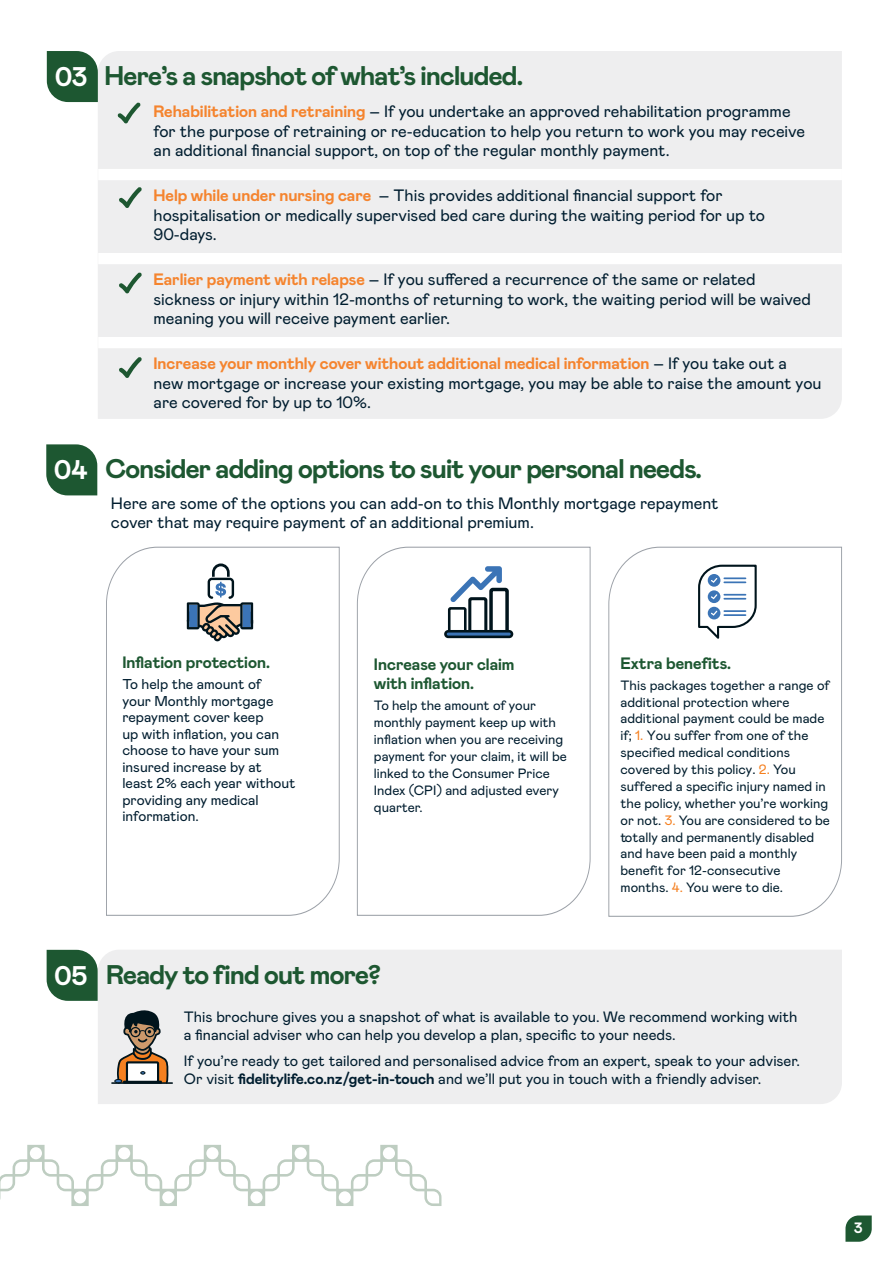
<style>
.page{position:relative;width:893px;height:1263px;background:#fff}
.page>*{position:absolute;margin:0;border:0;box-sizing:border-box;transform-origin:0 0}
.t1{font:700 27px "Mabry Pro";letter-spacing:-.025em;color:#1d5731}
.t2{font:700 27px "Mabry Pro";color:#fff}
.t3{font:16.5px/19.5px "Mabry Pro";color:#001d2f}
.t4{font:700 16.5px/19.5px "Mabry Pro";color:#1d5731}
.t5{font:15px/18px "Mabry Pro";color:#001d2f}
.t6{font:700 15px "Mabry Pro";color:#fff}
.t7{font:14.25px/16.5px "Mabry Pro";color:#001d2f}
.t8{font:13.5px/16.8px "Mabry Pro";color:#001d2d}
.t9{font:13.5px/16.8px "Mabry Pro";color:#001d2f}
.s1{font-weight:700;color:#f5842e}
.s2{color:#f58020}
.s3{color:#fff}
.s4{font-weight:700}
</style>
<div class="page">
<div style="left:98px;top:51px;width:744px;height:368px;background:#eeeeef"></div>
<div style="left:98px;top:950px;width:744px;height:154px;background:#eeeeef"></div>
<svg style="left:845px;top:1215px;width:27px;height:27px"></svg>
<svg style="left:106px;top:546px;width:234px;height:370px"></svg>
<svg style="left:357px;top:546px;width:234px;height:370px"></svg>
<svg style="left:608px;top:546px;width:234px;height:371px"></svg>
<svg style="left:47px;top:950px;width:51px;height:51px"></svg>
<div style="left:98px;top:169px;width:744px;height:11px;background:#fff"></div>
<div style="left:98px;top:253px;width:744px;height:11px;background:#fff"></div>
<div style="left:98px;top:337px;width:744px;height:11px;background:#fff"></div>
<svg style="left:47px;top:51px;width:51px;height:51px"></svg>
<svg style="left:46px;top:444px;width:51px;height:51px"></svg>
<svg style="left:117px;top:102px;width:24px;height:21px"></svg>
<svg style="left:119px;top:187px;width:23px;height:21px"></svg>
<svg style="left:119px;top:272px;width:23px;height:21px"></svg>
<svg style="left:119px;top:357px;width:23px;height:21px"></svg>
<svg style="left:0;top:1145px;width:442px;height:61px"></svg>
<hr style="left:112px;top:1082px;width:60px;height:2px;background:#00141c">
<svg style="left:114px;top:1005px;width:56px;height:82px"></svg>
<svg style="left:187px;top:563px;width:66px;height:78px"></svg>
<div style="left:449px;top:608px;width:16px;height:24px;background:#fff"></div>
<div style="left:448px;top:607px;width:19px;height:26px;border:3px solid #00141c"></div>
<div style="left:470px;top:599px;width:16px;height:33px;background:#fff;border-radius:2px"></div>
<div style="left:468px;top:597px;width:19px;height:36px;border:3px solid #00141c;border-radius:2px"></div>
<div style="left:491px;top:589px;width:16px;height:43px;background:#fff;border-radius:2px"></div>
<div style="left:489px;top:588px;width:20px;height:46px;border:3px solid #00141c;border-radius:2px"></div>
<div style="left:444px;top:630px;width:69px;height:8px;border:3px solid #00141c;border-radius:3px"></div>
<svg style="left:450px;top:566px;width:52px;height:36px"></svg>
<svg style="left:697px;top:564px;width:61px;height:78px"></svg>
<h1 class="t2" style="left:55px;top:57px;width:34px">03</h1>
<h1 class="t2" style="left:54px;top:451px;width:34px">04</h1>
<h1 class="t1" style="left:105px;top:57px;width:420px">Here’s a snapshot of what’s included.</h1>
<p class="t3" style="left:153px;top:101px;width:653px"><span class="s1">Rehabilitation and retraining</span> – If you undertake an approved rehabilitation programme for the purpose of retraining or re-education to help you return to work you may receive an additional financial support, on top of the regular monthly payment.</p>
<p class="t3" style="left:153px;top:185px;width:613px"><span class="s1">Help while under nursing care</span> – This provides additional financial support for hospitalisation or medically supervised bed care during the waiting period for up to<br>90-days.</p>
<p class="t3" style="left:153px;top:269px;width:659px"><span class="s1">Earlier payment with relapse</span> – If you suffered a recurrence of the same or related sickness or injury within 12-months of returning to work, the waiting period will be waived meaning you will receive payment earlier.</p>
<p class="t3" style="left:153px;top:353px;width:669px"><span class="s1">Increase your monthly cover without additional medical information</span> – If you take out a<br>new mortgage or increase your existing mortgage, you may be able to raise the amount you are covered for by up to 10%.</p>
<h1 class="t1" style="left:105px;top:449px;width:598px">Consider adding options to suit your personal needs.</h1>
<p class="t3" style="left:111px;top:492px;width:609px">Here are some of the options you can add-on to this Monthly mortgage repayment cover that may require payment of an additional premium.</p>
<p class="t4" style="left:122px;top:652px;width:149px">Inflation protection.</p>
<p class="t7" style="left:122px;top:675px;width:175px">To help the amount of<br>your Monthly mortgage repayment cover keep<br>up with inflation, you can choose to have your sum insured increase by at least 2% each year without providing any medical information.</p>
<p class="t4" style="left:374px;top:654px;width:142px">Increase your claim with inflation.</p>
<p class="t9" style="left:374px;top:697px;width:194px">To help the amount of your monthly payment keep up with inflation when you are receiving payment for your claim, it will be linked to the Consumer Price<br>Index (CPI) and adjusted every quarter.</p>
<p class="t4" style="left:621px;top:652px;width:112px">Extra benefits.</p>
<p class="t8" style="left:621px;top:676px;width:211px">This packages together a range of additional protection where additional payment could be made if; <span class="s2">1.</span> You suffer from one of the specified medical conditions covered by this policy. <span class="s2">2.</span> You suffered a specific injury named in the policy, whether you’re working or not. <span class="s2">3.</span> You are considered to be totally and permanently disabled and have been paid a monthly benefit for 12-consecutive months. <span class="s2">4.</span> You were to die.</p>
<h1 class="t1" style="left:54px;top:955px;width:328px"><span class="s3">05</span> Ready to find out more?</h1>
<p class="t5" style="left:184px;top:1007px;width:615px">This brochure gives you a snapshot of what is available to you. We recommend working with a financial adviser who can help you develop a plan, specific to your needs.</p>
<p class="t5" style="left:184px;top:1051px;width:618px">If you’re ready to get tailored and personalised advice from an expert, speak to your adviser.<br>Or visit <span class="s4">fidelitylife.co.nz/get-in-touch</span> and we’ll put you in touch with a friendly adviser.</p>
<p class="t6" style="left:854px;top:1217px;width:10px">3</p>
</div>
